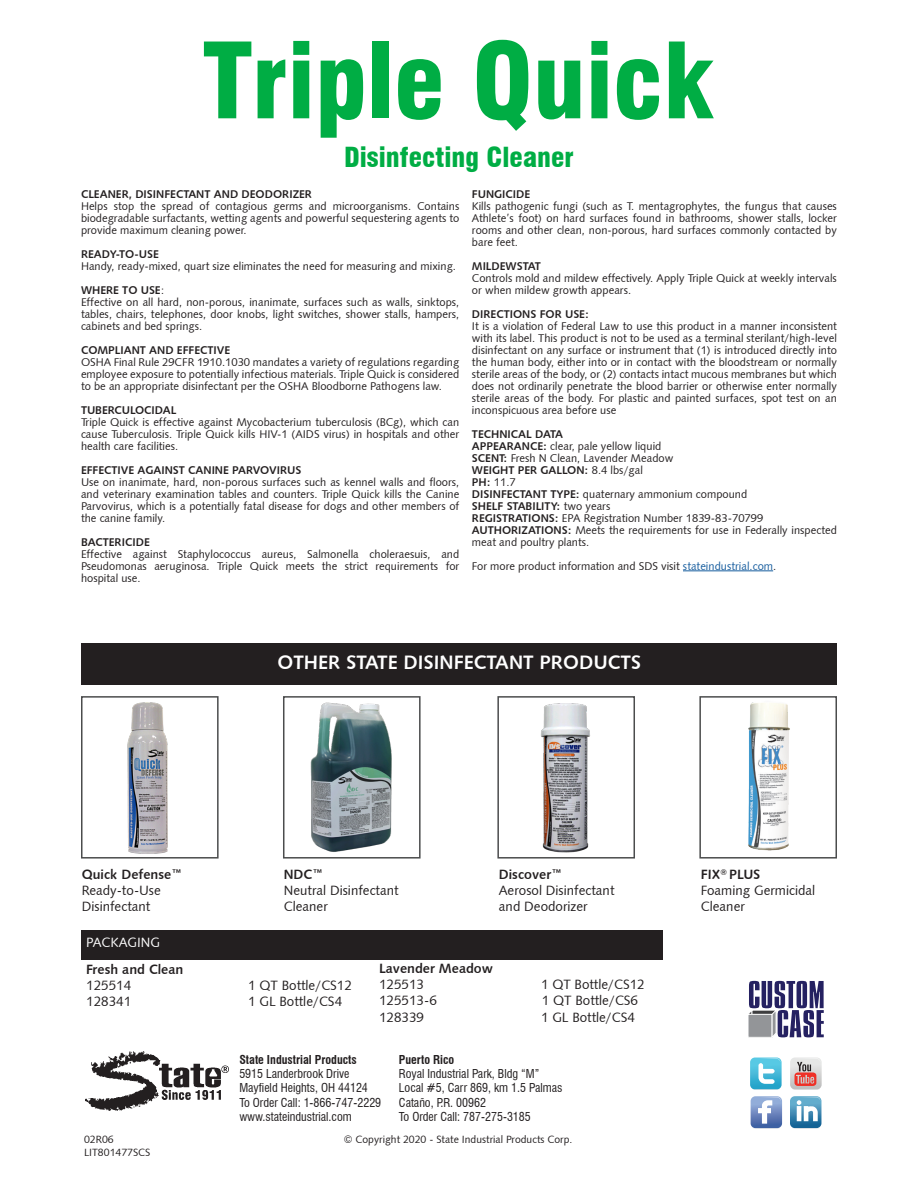
<style>
.page{position:relative;width:918px;height:1188px;background:#fff}
.page>*{position:absolute;margin:0;border:0;box-sizing:border-box;transform-origin:0 0}
.t1{font:900 condensed 27px "Swiss 721 BT";color:#00ad44}
.t2{font:19.5px "Humanist 531 BT Bold A";color:#fff}
.t3{font:13.5px/16.2px "Humanist 531 BT Roman A";color:#231f20}
.t4{font:13.5px "Humanist 531 BT Bold A";color:#231f20}
.t5{font:13.5px "Humanist 531 BT Roman A";color:#fff}
.t6{font:condensed 12px "Swiss 721 BT";color:#231f20}
.t7{font:700 condensed 12px "Swiss 721 BT";color:#231f20}
.t8{font:11.25px/12px "Humanist 531 BT Roman A";color:#231f20;text-align:justify}
.t9{font:11.25px "Humanist 531 BT Bold A";color:#231f20}
.t10{font:10.5px "Humanist 531 BT Roman A";color:#231f20}
.s1{font-family:"Humanist 531 BT Roman A"}
.s2{font-family:"Humanist 531 BT Bold A"}
.s3{color:#175d9e}
</style>
<div class="page">
<img style="left:86px;top:1051px;width:142px;height:60px">
<svg style="left:750px;top:1096px;width:32px;height:33px"></svg>
<svg style="left:790px;top:1096px;width:32px;height:33px"></svg>
<svg style="left:750px;top:1058px;width:32px;height:32px"></svg>
<svg style="left:790px;top:1057px;width:32px;height:33px"></svg>
<svg style="left:204px;top:42px;width:47px;height:76px"></svg>
<svg style="left:258px;top:59px;width:27px;height:59px"></svg>
<svg style="left:293px;top:41px;width:16px;height:77px"></svg>
<svg style="left:321px;top:59px;width:42px;height:79px"></svg>
<div style="left:373px;top:42px;width:16px;height:76px;background:#00ad44"></div>
<svg style="left:398px;top:59px;width:43px;height:61px"></svg>
<svg style="left:477px;top:40px;width:51px;height:91px"></svg>
<svg style="left:538px;top:61px;width:42px;height:58px"></svg>
<svg style="left:591px;top:41px;width:16px;height:77px"></svg>
<svg style="left:617px;top:59px;width:42px;height:61px"></svg>
<svg style="left:669px;top:42px;width:45px;height:76px"></svg>
<div style="left:82px;top:930px;width:581px;height:30px;background:#231f20"></div>
<svg style="left:748px;top:981px;width:76px;height:57px"></svg>
<hr style="left:683px;top:570px;width:90px;height:1px;background:#175d9e">
<div style="left:82px;top:644px;width:755px;height:41px;background:#231f20"></div>
<img style="left:127px;top:702px;width:41px;height:152px">
<div style="left:81px;top:696px;width:138px;height:163px;border:2px solid #4b4c4d"></div>
<img style="left:310px;top:702px;width:82px;height:150px">
<div style="left:283px;top:696px;width:138px;height:163px;border:2px solid #4b4c4d"></div>
<img style="left:541px;top:703px;width:49px;height:150px">
<div style="left:497px;top:696px;width:138px;height:163px;border:2px solid #4b4c4d"></div>
<img style="left:748px;top:702px;width:42px;height:149px">
<div style="left:699px;top:696px;width:138px;height:163px;border:2px solid #4b4c4d"></div>
<p class="t1" style="left:344px;top:141px;width:231px">Disinfecting Cleaner</p>
<p class="t9" style="left:81px;top:187px;width:233px">CLEANER, DISINFECTANT AND DEODORIZER</p>
<p class="t8" style="left:81px;top:199px;width:380px">Helps stop the spread of contagious germs and microorganisms. Contains biodegradable surfactants, wetting agents and powerful sequestering agents to provide maximum cleaning power.</p>
<p class="t9" style="left:81px;top:247px;width:79px">READY-TO-USE</p>
<p class="t8" style="left:81px;top:259px;width:376px">Handy, ready-mixed, quart size eliminates the need for measuring and mixing.</p>
<p class="t9" style="left:81px;top:283px;width:85px">WHERE TO USE<span class="s1">:</span></p>
<p class="t8" style="left:81px;top:295px;width:380px">Effective on all hard, non-porous, inanimate, surfaces such as walls, sinktops, tables, chairs, telephones, door knobs, light switches, shower stalls, hampers, cabinets and bed springs.</p>
<p class="t9" style="left:81px;top:343px;width:151px">COMPLIANT AND EFFECTIVE</p>
<p class="t8" style="left:81px;top:355px;width:380px">OSHA Final Rule 29CFR 1910.1030 mandates a variety of regulations regarding employee exposure to potentially infectious materials. Triple Quick is considered to be an appropriate disinfectant per the OSHA Bloodborne Pathogens law.</p>
<p class="t9" style="left:81px;top:403px;width:97px">TUBERCULOCIDAL</p>
<p class="t8" style="left:81px;top:415px;width:380px">Triple Quick is effective against Mycobacterium tuberculosis (BCg), which can cause Tuberculosis. Triple Quick kills HIV-1 (AIDS virus) in hospitals and other health care facilities.</p>
<p class="t9" style="left:81px;top:463px;width:222px">EFFECTIVE AGAINST CANINE PARVOVIRUS</p>
<p class="t8" style="left:81px;top:475px;width:380px">Use on inanimate, hard, non-porous surfaces such as kennel walls and floors, and veterinary examination tables and counters. Triple Quick kills the Canine Parvovirus, which is a potentially fatal disease for dogs and other members of the canine family.</p>
<p class="t9" style="left:81px;top:535px;width:70px">BACTERICIDE</p>
<p class="t8" style="left:81px;top:547px;width:380px">Effective against Staphylococcus aureus, Salmonella choleraesuis, and Pseudomonas aeruginosa. Triple Quick meets the strict requirements for hospital use.</p>
<p class="t9" style="left:472px;top:187px;width:60px">FUNGICIDE</p>
<p class="t8" style="left:472px;top:199px;width:367px">Kills pathogenic fungi (such as T. mentagrophytes, the fungus that causes Athlete’s foot) on hard surfaces found in bathrooms, shower stalls, locker rooms and other clean, non-porous, hard surfaces commonly contacted by bare feet.</p>
<p class="t9" style="left:472px;top:259px;width:70px">MILDEWSTAT</p>
<p class="t8" style="left:472px;top:271px;width:367px">Controls mold and mildew effectively. Apply Triple Quick at weekly intervals or when mildew growth appears.</p>
<p class="t9" style="left:472px;top:307px;width:119px">DIRECTIONS FOR USE:</p>
<p class="t8" style="left:472px;top:319px;width:367px">It is a violation of Federal Law to use this product in a manner inconsistent with its label. This product is not to be used as a terminal sterilant/high-level disinfectant on any surface or instrument that (1) is introduced directly into the human body, either into or in contact with the bloodstream or normally sterile areas of the body, or (2) contacts intact mucous membranes but which does not ordinarily penetrate the blood barrier or otherwise enter normally sterile areas of the body. For plastic and painted surfaces, spot test on an inconspicuous area before use</p>
<p class="t9" style="left:472px;top:427px;width:93px">TECHNICAL DATA</p>
<p class="t8" style="left:472px;top:439px;width:191px"><span class="s2">APPEARANCE:</span> clear, pale yellow liquid</p>
<p class="t8" style="left:472px;top:451px;width:203px"><span class="s2">SCENT:</span> Fresh N Clean, Lavender Meadow</p>
<p class="t9" style="left:472px;top:463px;width:172px">WEIGHT PER GALLON: <span class="s1">8.4 lbs/gal</span></p>
<p class="t8" style="left:472px;top:475px;width:45px"><span class="s2">PH:</span> 11.7</p>
<p class="t8" style="left:472px;top:487px;width:277px"><span class="s2">DISINFECTANT TYPE:</span> quaternary ammonium compound</p>
<p class="t9" style="left:472px;top:499px;width:140px">SHELF STABILITY: <span class="s1">two years</span></p>
<p class="t8" style="left:472px;top:511px;width:293px"><span class="s2">REGISTRATIONS:</span> EPA Registration Number 1839-83-70799</p>
<p class="t8" style="left:472px;top:523px;width:367px"><span class="s2">AUTHORIZATIONS:</span> Meets the requirements for use in Federally inspected meat and poultry plants.</p>
<p class="t8" style="left:472px;top:559px;width:306px">For more product information and SDS visit <span class="s3">stateindustrial.com</span>.</p>
<p class="t2" style="left:278px;top:650px;width:365px">OTHER STATE DISINFECTANT PRODUCTS</p>
<p class="t4" style="left:82px;top:866px;width:102px">Quick Defense™</p>
<p class="t3" style="left:82px;top:882px;width:81px">Ready-to-Use</p>
<p class="t3" style="left:82px;top:898px;width:70px">Disinfectant</p>
<p class="t4" style="left:284px;top:866px;width:41px">NDC™</p>
<p class="t3" style="left:284px;top:882px;width:116px">Neutral Disinfectant<br>Cleaner</p>
<p class="t4" style="left:499px;top:866px;width:65px">Discover™</p>
<p class="t3" style="left:499px;top:882px;width:117px">Aerosol Disinfectant and Deodorizer</p>
<p class="t5" style="left:86px;top:934px;width:75px">PACKAGING</p>
<p class="t4" style="left:86px;top:961px;width:99px">Fresh and Clean</p>
<p class="t3" style="left:86px;top:977px;width:47px">125514</p>
<p class="t3" style="left:248px;top:977px;width:105px">1 QT Bottle/CS12</p>
<p class="t3" style="left:86px;top:993px;width:47px">128341</p>
<p class="t3" style="left:248px;top:993px;width:95px">1 GL Bottle/CS4</p>
<p class="t4" style="left:379px;top:960px;width:115px">Lavender Meadow</p>
<p class="t3" style="left:379px;top:976px;width:47px">125513</p>
<p class="t3" style="left:541px;top:976px;width:105px">1 QT Bottle/CS12</p>
<p class="t3" style="left:379px;top:992px;width:59px">125513-6</p>
<p class="t3" style="left:542px;top:992px;width:98px">1 QT Bottle/CS6</p>
<p class="t3" style="left:379px;top:1009px;width:47px">128339</p>
<p class="t3" style="left:541px;top:1009px;width:95px">1 GL Bottle/CS4</p>
<p class="t7" style="left:239px;top:1052px;width:119px">State Industrial Products</p>
<p class="t6" style="left:239px;top:1066px;width:112px">5915 Landerbrook Drive</p>
<p class="t6" style="left:239px;top:1081px;width:130px">Mayfield Heights, OH 44124</p>
<p class="t6" style="left:239px;top:1095px;width:143px">To Order Call: 1-866-747-2229</p>
<p class="t6" style="left:239px;top:1110px;width:114px">www.stateindustrial.com</p>
<p class="t7" style="left:399px;top:1052px;width:57px">Puerto Rico</p>
<p class="t6" style="left:399px;top:1066px;width:142px">Royal Industrial Park, Bldg “M”</p>
<p class="t6" style="left:399px;top:1081px;width:165px">Local #5, Carr 869, km 1.5 Palmas</p>
<p class="t6" style="left:399px;top:1095px;width:89px">Cataño, P.R. 00962</p>
<p class="t6" style="left:399px;top:1110px;width:134px">To Order Call: 787-275-3185</p>
<p class="t10" style="left:84px;top:1133px;width:31px">02R06</p>
<p class="t10" style="left:344px;top:1133px;width:230px">© Copyright 2020 - State Industrial Products Corp.</p>
<p class="t10" style="left:84px;top:1145px;width:68px">LIT801477SCS</p>
<p class="t4" style="left:701px;top:866px;width:61px">FIX<sup>®</sup> PLUS</p>
<p class="t3" style="left:701px;top:882px;width:116px">Foaming Germicidal<br>Cleaner</p>
</div>
